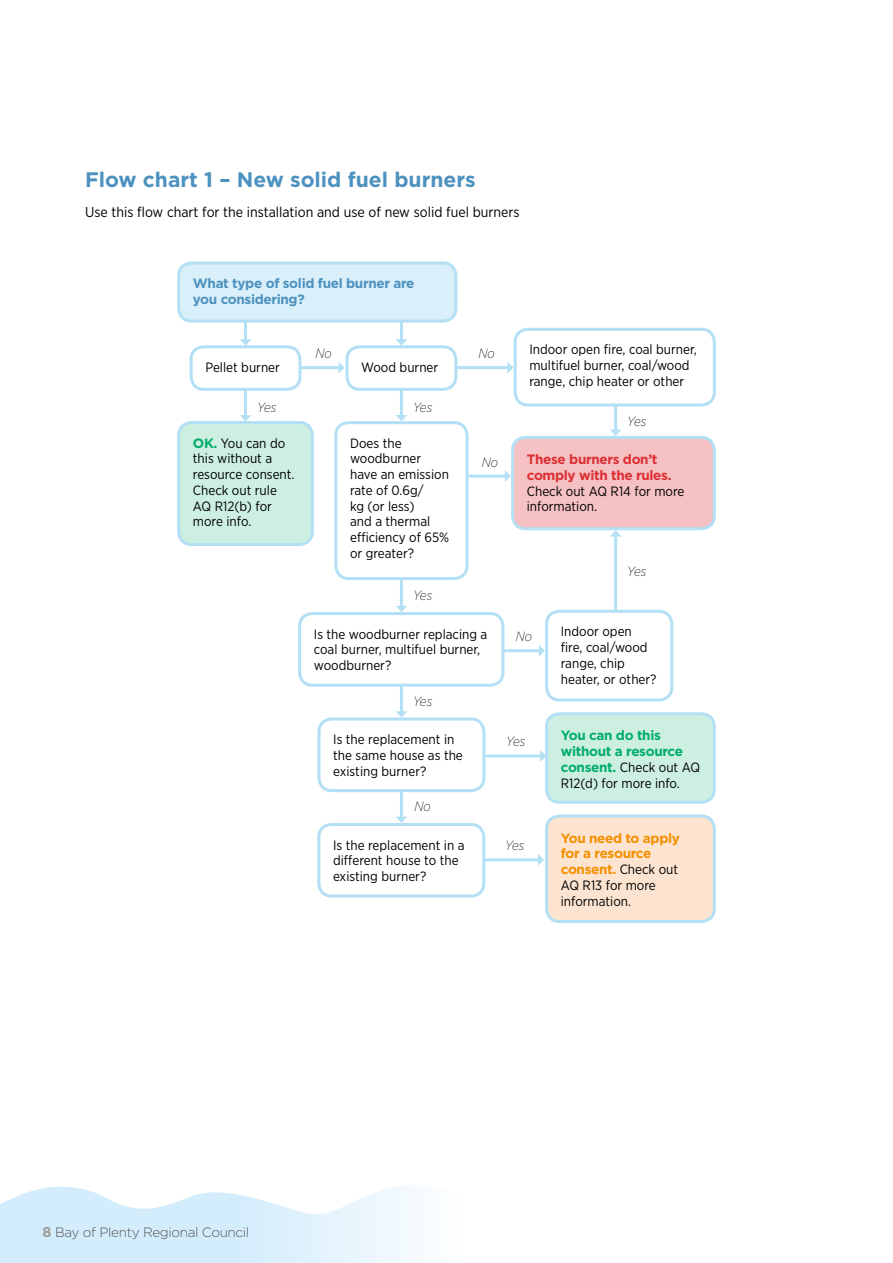
<style>
.page{position:relative;width:893px;height:1263px;background:#fff}
.page>*{position:absolute;margin:0;border:0;box-sizing:border-box;transform-origin:0 0}
.t1{font:700 21px "Gotham";color:#4d92bf}
.t2{font:14.25px "Gotham Narrow";color:#000}
.t3{font:13.5px/15.8px "Gotham Narrow";color:#000}
.t4{font:700 13.5px/15.8px "Gotham";letter-spacing:-.025em;color:#4d92bf}
.t5{font:700 13.5px/15.8px "Gotham";letter-spacing:-.025em;color:#f39000}
.t6{font:700 13.5px/15.8px "Gotham";letter-spacing:-.025em;color:#dc2f34}
.t7{font:italic 200 13.5px "Gotham Narrow";color:#000}
.t8{font:700 13.5px/15.8px "Gotham";letter-spacing:-.025em;color:#00ad68}
.t9{font:300 13.5px "Gotham";letter-spacing:-.025em;color:#575756}
.s1{font-family:"Gotham";font-weight:700;color:#00ad68}
.s2{font-family:"Gotham Narrow";font-weight:400;color:#000}
.s3{font-weight:700;font-size:14.25px;color:#9d9d9c}
</style>
<div class="page">
<svg style="left:0;top:1185px;width:413px;height:78px"></svg>
<div style="left:179px;top:263px;width:277px;height:58px;background:#d9effa;border-radius:13px"></div>
<div style="left:177px;top:261px;width:280px;height:61px;border:3px solid #b3e0f4;border-radius:13px"></div>
<div style="left:190px;top:345px;width:111px;height:46px;border:3px solid #b3e0f4;border-radius:13px"></div>
<div style="left:345px;top:345px;width:112px;height:46px;border:3px solid #b3e0f4;border-radius:13px"></div>
<hr style="left:244px;top:322px;width:3px;height:18px;background:#b3e0f4">
<svg style="left:240px;top:339px;width:11px;height:7px"></svg>
<hr style="left:300px;top:366px;width:39px;height:3px;background:#b3e0f4">
<svg style="left:338px;top:362px;width:7px;height:11px"></svg>
<div style="left:514px;top:328px;width:202px;height:78px;border:3px solid #b3e0f4;border-radius:13px"></div>
<hr style="left:456px;top:366px;width:52px;height:3px;background:#b3e0f4">
<svg style="left:507px;top:362px;width:7px;height:11px"></svg>
<hr style="left:400px;top:322px;width:3px;height:18px;background:#b3e0f4">
<svg style="left:396px;top:339px;width:11px;height:7px"></svg>
<div style="left:179px;top:422px;width:133px;height:122px;background:#ccefe1;border-radius:13px"></div>
<div style="left:177px;top:421px;width:137px;height:125px;border:3px solid #b3e0f4;border-radius:13px"></div>
<hr style="left:244px;top:389px;width:3px;height:27px;background:#b3e0f4">
<svg style="left:240px;top:415px;width:11px;height:6px"></svg>
<hr style="left:400px;top:389px;width:3px;height:27px;background:#b3e0f4">
<svg style="left:396px;top:415px;width:11px;height:6px"></svg>
<div style="left:334px;top:421px;width:135px;height:159px;border:3px solid #b3e0f4;border-radius:13px"></div>
<div style="left:513px;top:437px;width:201px;height:92px;background:#f5c1c2;border-radius:13px"></div>
<div style="left:511px;top:436px;width:205px;height:94px;border:3px solid #b3e0f4;border-radius:13px"></div>
<hr style="left:469px;top:475px;width:36px;height:3px;background:#b3e0f4">
<svg style="left:505px;top:470px;width:6px;height:12px"></svg>
<hr style="left:614px;top:404px;width:3px;height:26px;background:#b3e0f4">
<svg style="left:610px;top:430px;width:11px;height:6px"></svg>
<hr style="left:400px;top:580px;width:3px;height:26px;background:#b3e0f4">
<svg style="left:396px;top:606px;width:11px;height:6px"></svg>
<div style="left:298px;top:612px;width:206px;height:75px;border:3px solid #b3e0f4;border-radius:13px"></div>
<div style="left:545px;top:610px;width:128px;height:91px;border:3px solid #b3e0f4;border-radius:13px"></div>
<hr style="left:503px;top:649px;width:36px;height:3px;background:#b3e0f4">
<svg style="left:539px;top:645px;width:6px;height:11px"></svg>
<hr style="left:614px;top:536px;width:3px;height:75px;background:#b3e0f4">
<svg style="left:610px;top:530px;width:11px;height:6px"></svg>
<hr style="left:400px;top:685px;width:3px;height:27px;background:#b3e0f4">
<svg style="left:396px;top:711px;width:11px;height:6px"></svg>
<div style="left:317px;top:717px;width:168px;height:75px;border:3px solid #b3e0f4;border-radius:13px"></div>
<hr style="left:400px;top:791px;width:3px;height:26px;background:#b3e0f4">
<svg style="left:396px;top:817px;width:11px;height:6px"></svg>
<div style="left:317px;top:823px;width:168px;height:74px;border:3px solid #b3e0f4;border-radius:13px"></div>
<hr style="left:483px;top:858px;width:56px;height:3px;background:#b3e0f4">
<svg style="left:538px;top:854px;width:6px;height:12px"></svg>
<hr style="left:485px;top:754px;width:56px;height:3px;background:#b3e0f4">
<svg style="left:540px;top:750px;width:5px;height:12px"></svg>
<div style="left:547px;top:714px;width:167px;height:88px;background:#ccefe1;border-radius:13px"></div>
<div style="left:545px;top:712px;width:171px;height:92px;border:3px solid #b3e0f4;border-radius:13px"></div>
<div style="left:547px;top:816px;width:167px;height:105px;background:#fde4d0;border-radius:13px"></div>
<div style="left:545px;top:814px;width:171px;height:109px;border:3px solid #b3e0f4;border-radius:13px"></div>
<h1 class="t1" style="left:85px;top:166px;width:392px">Flow chart 1 – New solid fuel burners</h1>
<p class="t2" style="left:85px;top:203px;width:436px">Use this flow chart for the installation and use of new solid fuel burners</p>
<p class="t4" style="left:193px;top:275px;width:223px">What type of solid fuel burner are you considering?</p>
<p class="t7" style="left:315px;top:345px;width:18px">No</p>
<p class="t3" style="left:205px;top:359px;width:76px">Pellet burner</p>
<p class="t3" style="left:361px;top:359px;width:78px">Wood burner</p>
<p class="t7" style="left:257px;top:399px;width:21px">Yes</p>
<p class="t7" style="left:413px;top:399px;width:21px">Yes</p>
<p class="t3" style="left:193px;top:435px;width:103px"><span class="s1">OK.</span> You can do this without a resource consent.<br>Check out rule<br>AQ R12(b) for more info.</p>
<p class="t3" style="left:350px;top:435px;width:101px">Does the woodburner have an emission rate of 0.6g/<br>kg (or less)<br>and a thermal efficiency of 65% or greater?</p>
<p class="t7" style="left:478px;top:345px;width:18px">No</p>
<p class="t7" style="left:482px;top:454px;width:18px">No</p>
<p class="t3" style="left:529px;top:341px;width:169px">Indoor open fire, coal burner, multifuel burner, coal/wood range, chip heater or other</p>
<p class="t7" style="left:627px;top:414px;width:21px">Yes</p>
<p class="t6" style="left:527px;top:451px;width:146px">These burners don’t comply with the rules.</p>
<p class="t3" style="left:527px;top:483px;width:159px">Check out AQ R14 for more information.</p>
<p class="t7" style="left:627px;top:563px;width:21px">Yes</p>
<p class="t7" style="left:413px;top:587px;width:21px">Yes</p>
<p class="t3" style="left:314px;top:626px;width:175px">Is the woodburner replacing a coal burner, multifuel burner, woodburner?</p>
<p class="t3" style="left:561px;top:623px;width:97px">Indoor open fire, coal/wood range, chip heater, or other?</p>
<p class="t7" style="left:516px;top:628px;width:18px">No</p>
<p class="t7" style="left:413px;top:693px;width:21px">Yes</p>
<p class="t3" style="left:333px;top:731px;width:131px">Is the replacement in the same house as the existing burner?</p>
<p class="t7" style="left:415px;top:798px;width:18px">No</p>
<p class="t3" style="left:333px;top:837px;width:133px">Is the replacement in a different house to the existing burner?</p>
<p class="t7" style="left:505px;top:837px;width:21px">Yes</p>
<p class="t7" style="left:506px;top:733px;width:21px">Yes</p>
<p class="t8" style="left:561px;top:728px;width:124px">You can do this without a resource</p>
<p class="t3" style="left:561px;top:759px;width:141px"><span class="s1">consent.</span> Check out AQ<br>R12(d) for more info.</p>
<p class="t5" style="left:561px;top:830px;width:121px">You need to apply for a resource consent. <span class="s2">Check out</span></p>
<p class="t3" style="left:561px;top:877px;width:96px">AQ R13 for more information.</p>
<p class="t9" style="left:43px;top:1224px;width:208px"><span class="s3">8</span> Bay of Plenty Regional Council</p>
</div>
